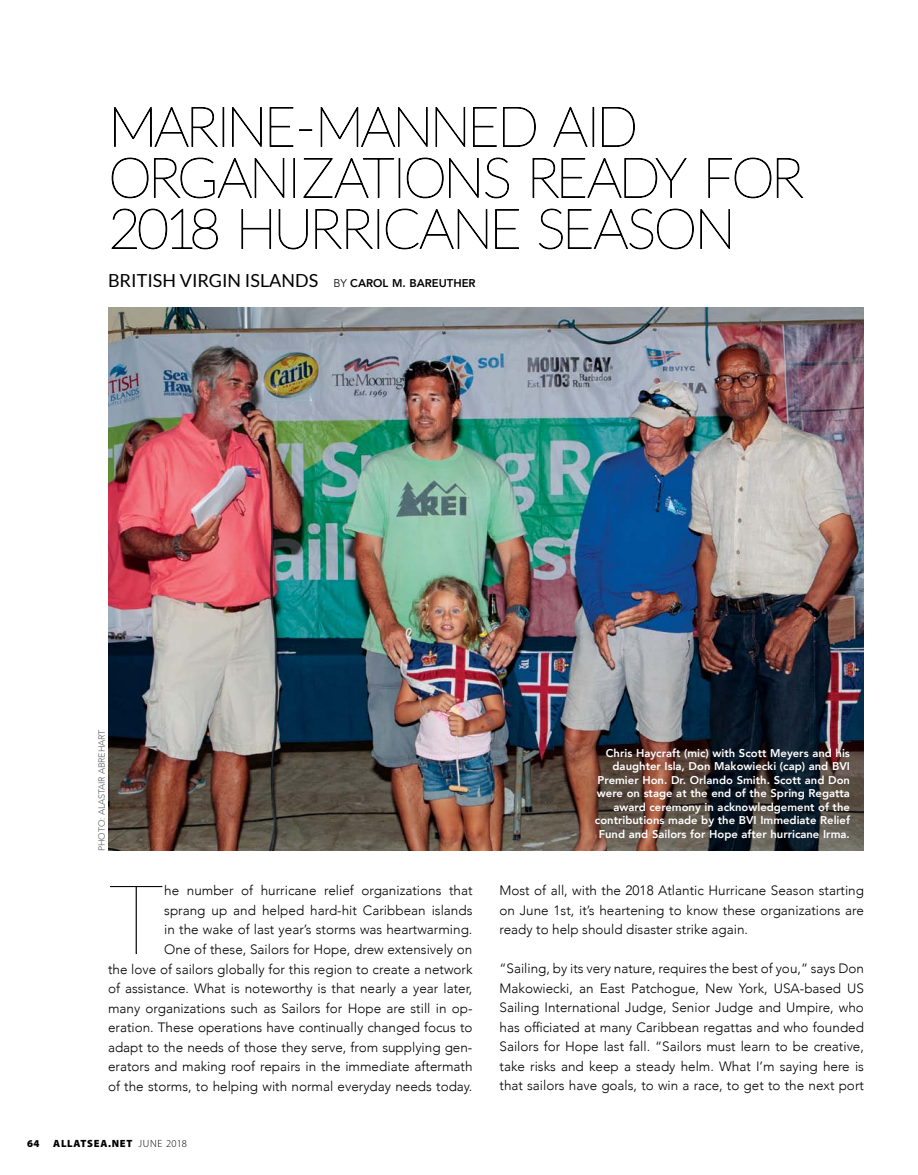
<style>
.page{position:relative;width:918px;height:1175px;background:#fff}
.page>*{position:absolute;margin:0;border:0;box-sizing:border-box;transform-origin:0 0}
.t1{font:100 97.05px "Lato";color:#000}
.t2{font:18px "Lato";color:#000}
.t3{font:300 13.5px/19.5px "Avenir";color:#000;text-align:justify}
.t4{font:800 11.25px/13.5px "Avenir";color:#fff;text-align:right}
.t5{font:900 10.5px "Myriad Pro";letter-spacing:.07em;color:#000}
.t6{font:300 9px "Avenir";color:#636466}
.s1{font-family:"Avenir";font-weight:300;font-size:11.25px}
.s2{font-family:"Avenir";font-weight:800;font-size:11.25px}
.s3{font-weight:300}
</style>
<div class="page">
<img style="left:108px;top:308px;width:756px;height:542px">
<svg style="left:114px;top:107px;width:104px;height:40px"></svg>
<div style="left:223px;top:107px;width:1px;height:40px;border:1px solid #000"></div>
<svg style="left:232px;top:107px;width:30px;height:40px"></svg>
<svg style="left:270px;top:107px;width:23px;height:40px"></svg>
<svg style="left:299px;top:129px;width:13px;height:2px"></svg>
<svg style="left:321px;top:107px;width:107px;height:40px"></svg>
<svg style="left:435px;top:107px;width:30px;height:40px"></svg>
<svg style="left:473px;top:107px;width:24px;height:40px"></svg>
<svg style="left:503px;top:107px;width:33px;height:40px"></svg>
<svg style="left:553px;top:107px;width:35px;height:40px"></svg>
<div style="left:593px;top:107px;width:1px;height:40px;border:1px solid #000"></div>
<svg style="left:602px;top:107px;width:33px;height:40px"></svg>
<svg style="left:112px;top:157px;width:172px;height:41px"></svg>
<div style="left:294px;top:158px;width:1px;height:40px;border:1px solid #000"></div>
<svg style="left:303px;top:158px;width:91px;height:40px"></svg>
<div style="left:399px;top:158px;width:1px;height:40px;border:1px solid #000"></div>
<svg style="left:407px;top:157px;width:72px;height:41px"></svg>
<svg style="left:485px;top:157px;width:24px;height:41px"></svg>
<svg style="left:532px;top:158px;width:155px;height:40px"></svg>
<svg style="left:708px;top:157px;width:96px;height:41px"></svg>
<svg style="left:111px;top:208px;width:107px;height:41px"></svg>
<svg style="left:241px;top:209px;width:30px;height:40px"></svg>
<svg style="left:279px;top:209px;width:29px;height:40px"></svg>
<svg style="left:315px;top:209px;width:58px;height:40px"></svg>
<div style="left:378px;top:209px;width:1px;height:40px;border:1px solid #000"></div>
<svg style="left:386px;top:208px;width:101px;height:41px"></svg>
<svg style="left:495px;top:209px;width:24px;height:40px"></svg>
<svg style="left:539px;top:208px;width:155px;height:41px"></svg>
<svg style="left:700px;top:209px;width:30px;height:40px"></svg>
<p class="t2" style="left:108px;top:271px;width:369px">BRITISH VIRGIN ISLANDS <span class="s1">by</span> <span class="s2">carol m . Bareuther</span></p>
<p class="t6" style="left:96px;top:850px;width:122px;rotate:-90deg">Photo: Alastair Abrehart</p>
<p class="t4" style="left:606px;top:746px;width:246px">Chris H aycraft (mic) with Scott Meyers and his</p>
<p class="t4" style="left:613px;top:759px;width:226px">daughter Isla, Don Makowiecki (cap) and BVI</p>
<p class="t4" style="left:598px;top:773px;width:254px">Premier Hon. Dr. Orlando Smith. Scott and Don</p>
<p class="t4" style="left:597px;top:786px;width:255px">were on stage at the end of the Spring Regatta</p>
<p class="t4" style="left:614px;top:800px;width:238px">award ceremony in acknowledgement of the</p>
<p class="t4" style="left:595px;top:813px;width:151px">contributions made by the BVI</p>
<p class="t4" style="left:599px;top:813px;width:253px">Immediate Relief<br>Fund and Sailors for Hope after hurricane Irma.</p>
<p class="t3" style="left:108px;top:881px;width:366px;text-align:right">he number of hurricane relief organizations that<br>sprang up and helped hard-hit Caribbean islands<br>in the wake of last year’s storms was heartwarming.<br>One of these, Sailors for Hope, drew extensively on<br>the love of sailors globally for this region to create a network of assistance. What is noteworthy is that nearly a year later, many organizations such as Sailors for H ope are still in op&shy;eration. These operations have continually changed focus to adapt to the needs of those they serve, from supplying gen&shy;erators and making roof repairs in the immediate aftermath of the storms, to helping with normal everyday needs today.</p>
<p class="t3" style="left:500px;top:881px;width:366px">Most of all, with the 2018 Atlantic H urricane Season starting on June 1st, it’s heartening to know these organizations are ready to help should disaster strike again.</p>
<p class="t1" style="left:108px;top:868px;width:58px">T</p>
<p class="t3" style="left:500px;top:959px;width:366px">“Sailing, by its very nature, requires the best of you,” says Don Makowiecki, an East Patchogue, New York, USA-based US Sailing International Judge, Senior Judge and Umpire, who has officiated at many Caribbean regattas and who founded Sailors for H ope last fall. “Sailors must learn to be creative, take risks and keep a steady helm. What I’m saying here is that sailors have goals, to win a race, to get to the next port</p>
<p class="t5" style="left:27px;top:1137px;width:14px">64</p>
<p class="t5" style="left:53px;top:1137px;width:135px">ALLATSEA.NET <span class="s3">JUNE 2018</span></p>
</div>
